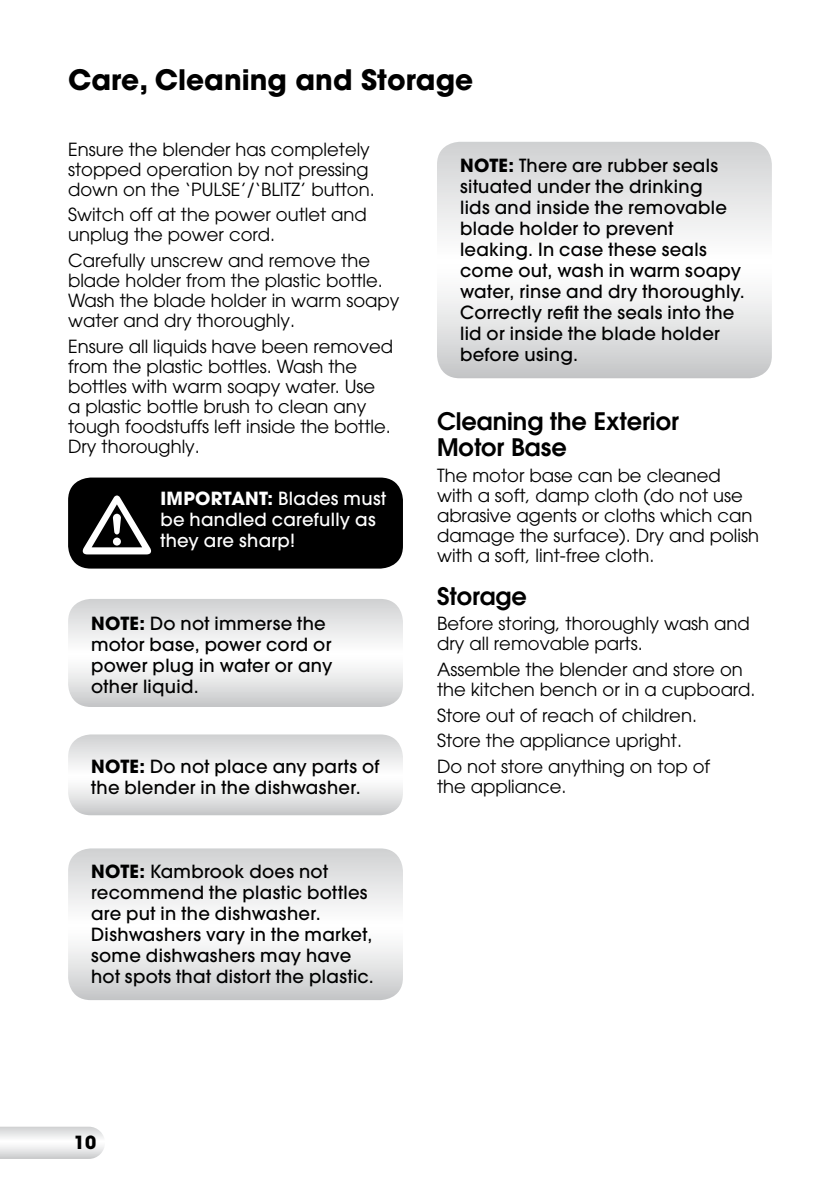
<style>
.page{position:relative;width:840px;height:1191px;background:#fff}
.page>*{position:absolute;margin:0;border:0;box-sizing:border-box;transform-origin:0 0}
.t1{font:700 28px "Avant Garde LT";color:#000}
.t2{font:600 24px/26px "Avant Garde LT";color:#000}
.t3{font:18px/20px "Avant Garde LT";color:#000}
.t4{font:500 18px/21px "Avant Garde LT";letter-spacing:.015em;color:#000}
.t5{font:500 18px/21px "Avant Garde LT";letter-spacing:.015em;color:#fff}
.t6{font:700 18px "Avant Garde LT";color:#000}
.s1{font-weight:700}
</style>
<div class="page">
<svg style="left:0;top:1126px;width:104px;height:32px"></svg>
<div style="left:68px;top:477px;width:335px;height:91px;background:#000;border-radius:23px"></div>
<svg style="left:83px;top:495px;width:68px;height:59px"></svg>
<svg style="left:68px;top:599px;width:335px;height:108px"></svg>
<svg style="left:68px;top:734px;width:335px;height:81px"></svg>
<svg style="left:68px;top:848px;width:335px;height:152px"></svg>
<svg style="left:437px;top:142px;width:334px;height:236px"></svg>
<h1 class="t1" style="left:68px;top:62px;width:406px">Care, Cleaning and Storage</h1>
<p class="t3" style="left:68px;top:139px;width:308px">Ensure the blender has completely stopped operation by not pressing down on the ‘PULSE’/‘BLITZ’ button.</p>
<p class="t3" style="left:68px;top:205px;width:300px">Switch off at the power outlet and unplug the power cord.</p>
<p class="t3" style="left:68px;top:250px;width:332px">Carefully unscrew and remove the blade holder from the plastic bottle.<br>Wash the blade holder in warm soapy water and dry thoroughly.</p>
<p class="t3" style="left:68px;top:336px;width:326px">Ensure all liquids have been removed from the plastic bottles. Wash the bottles with warm soapy water. Use<br>a plastic bottle brush to clean any tough foodstuffs left inside the bottle.<br>Dry thoroughly.</p>
<p class="t5" style="left:160px;top:488px;width:227px"><span class="s1">IMPORTANT:</span> Blades must be handled carefully as they are sharp!</p>
<p class="t4" style="left:91px;top:612px;width:242px"><span class="s1">NOTE:</span> Do not immerse the motor base, power cord or power plug in water or any other liquid.</p>
<p class="t4" style="left:91px;top:755px;width:289px"><span class="s1">NOTE:</span> Do not place any parts of the blender in the dishwasher.</p>
<p class="t4" style="left:91px;top:861px;width:284px"><span class="s1">NOTE:</span> Kambrook does not recommend the plastic bottles are put in the dishwasher.<br>Dishwashers vary in the market, some dishwashers may have hot spots that distort the plastic.</p>
<p class="t4" style="left:460px;top:155px;width:286px"><span class="s1">NOTE:</span> There are rubber seals situated under the drinking<br>lids and inside the removable blade holder to prevent leaking. In case these seals come out, wash in warm soapy water, rinse and dry thoroughly.<br>Correctly refit the seals into the lid or inside the blade holder before using.</p>
<h2 class="t2" style="left:437px;top:407px;width:243px">Cleaning the Exterior<br>Motor Base</h2>
<p class="t3" style="left:437px;top:465px;width:323px">The motor base can be cleaned with a soft, damp cloth (do not use abrasive agents or cloths which can damage the surface). Dry and polish with a soft, lint-free cloth.</p>
<h2 class="t2" style="left:437px;top:582px;width:91px">Storage</h2>
<p class="t3" style="left:437px;top:613px;width:314px">Before storing, thoroughly wash and dry all removable parts.</p>
<p class="t3" style="left:437px;top:659px;width:320px">Assemble the blender and store on the kitchen bench or in a cupboard.</p>
<p class="t3" style="left:437px;top:702px;width:274px;line-height:25.6px">Store out of reach of children.<br>Store the appliance upright.<br>Do not store anything on top of</p>
<p class="t3" style="left:437px;top:776px;width:131px">the appliance.</p>
<p class="t6" style="left:74px;top:1131px;width:24px">10</p>
</div>
